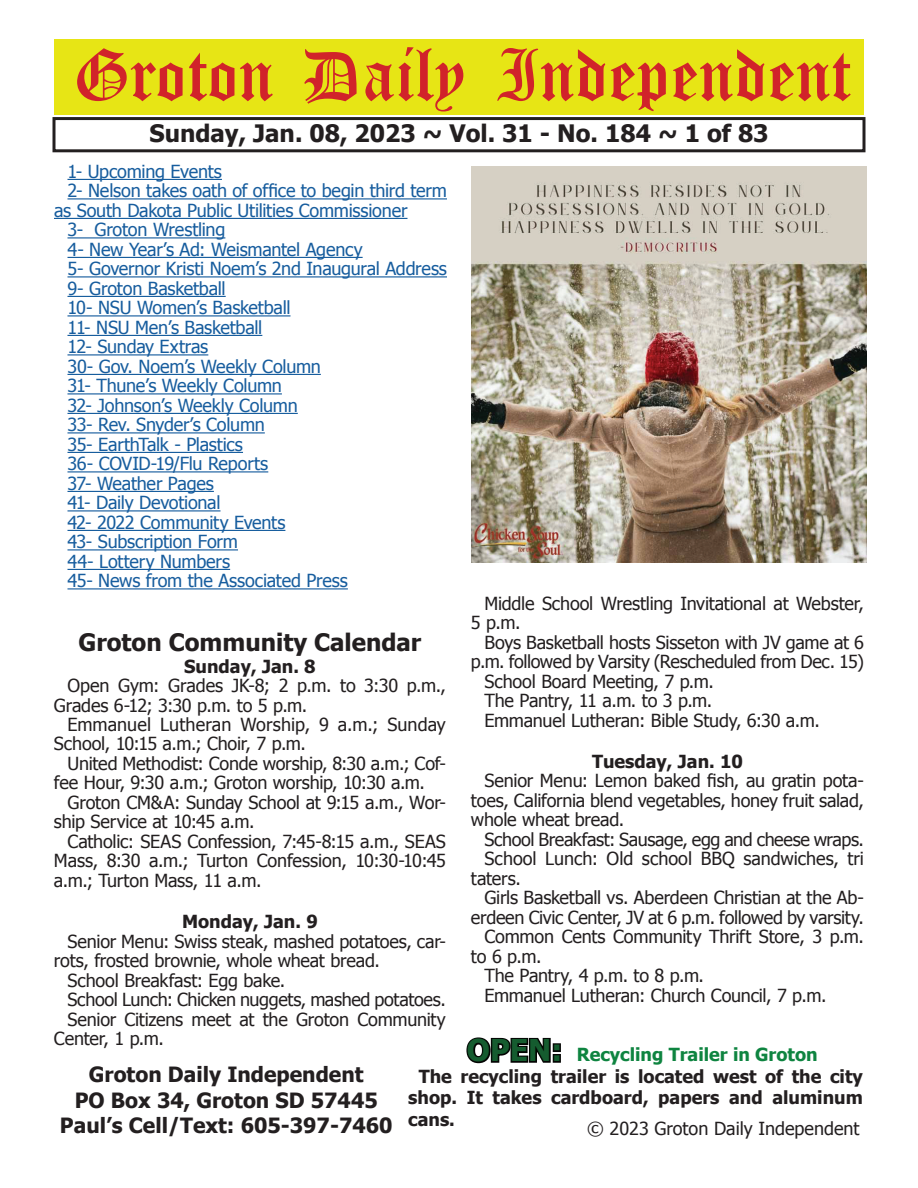
<style>
.page{position:relative;width:918px;height:1188px;background:#fff}
.page>*{position:absolute;margin:0;border:0;box-sizing:border-box;transform-origin:0 0}
.t1{font:54px "Old English Five";color:#d1232a}
.t2{font:700 24px "Tahoma";color:#231f20}
.t3{font:700 21px/25.2px "Tahoma";color:#231f20;text-align:center}
.t4{font:18px/19.5px "Tahoma";letter-spacing:-.01em;color:#231f20}
.t5{font:18px "Tahoma";letter-spacing:-.01em;color:#175d9e}
.t6{font:700 18px "Tahoma";color:#231f20}
.t7{font:700 18px "Tahoma";color:#0e8440}
.s1{font-size:30px;color:#040503}
</style>
<div class="page">
<div style="left:52px;top:117px;width:814px;height:35px;border:3px solid #231f20"></div>
<div style="left:54px;top:40px;width:810px;height:75px;background:#e7e515"></div>
<img style="left:471px;top:166px;width:396px;height:396px">
<hr style="left:68px;top:179px;width:154px;height:1px;background:#175d9e">
<hr style="left:68px;top:198px;width:379px;height:1px;background:#175d9e">
<hr style="left:54px;top:218px;width:353px;height:1px;background:#175d9e">
<hr style="left:68px;top:237px;width:157px;height:1px;background:#175d9e">
<hr style="left:68px;top:257px;width:295px;height:1px;background:#175d9e">
<hr style="left:68px;top:276px;width:379px;height:1px;background:#175d9e">
<hr style="left:68px;top:296px;width:158px;height:1px;background:#175d9e">
<hr style="left:68px;top:315px;width:223px;height:1px;background:#175d9e">
<hr style="left:68px;top:335px;width:194px;height:1px;background:#175d9e">
<hr style="left:68px;top:354px;width:140px;height:1px;background:#175d9e">
<hr style="left:68px;top:374px;width:253px;height:1px;background:#175d9e">
<hr style="left:68px;top:393px;width:214px;height:1px;background:#175d9e">
<hr style="left:68px;top:413px;width:230px;height:1px;background:#175d9e">
<hr style="left:68px;top:432px;width:197px;height:1px;background:#175d9e">
<hr style="left:68px;top:452px;width:175px;height:1px;background:#175d9e">
<hr style="left:68px;top:471px;width:200px;height:1px;background:#175d9e">
<hr style="left:68px;top:491px;width:146px;height:1px;background:#175d9e">
<hr style="left:68px;top:510px;width:153px;height:1px;background:#175d9e">
<hr style="left:68px;top:530px;width:217px;height:1px;background:#175d9e">
<hr style="left:68px;top:549px;width:170px;height:1px;background:#175d9e">
<hr style="left:68px;top:569px;width:162px;height:1px;background:#175d9e">
<hr style="left:68px;top:588px;width:280px;height:1px;background:#175d9e">
<h1 class="t1" style="left:73px;top:50px;width:779px">Groton Daily Independent</h1>
<h2 class="t2" style="left:150px;top:116px;width:621px">Sunday, Jan. 08, 2023 ~ Vol. 31 - No. 184 ~ 1 of 83</h2>
<p class="t5" style="left:68px;top:159px;width:156px">1- Upcoming Events</p>
<p class="t5" style="left:68px;top:179px;width:381px">2- Nelson takes oath of office to begin third term</p>
<p class="t5" style="left:54px;top:198px;width:355px">as South Dakota Public Utilities Commissioner</p>
<p class="t5" style="left:68px;top:218px;width:159px">3- Groton Wrestling</p>
<p class="t5" style="left:68px;top:237px;width:297px">4- New Year’s Ad: Weismantel Agency</p>
<p class="t5" style="left:68px;top:257px;width:381px">5- Governor Kristi Noem’s 2nd Inaugural Address</p>
<p class="t5" style="left:68px;top:276px;width:160px">9- Groton Basketball</p>
<p class="t5" style="left:68px;top:296px;width:225px">10- NSU Women’s Basketball</p>
<p class="t5" style="left:68px;top:315px;width:196px">11- NSU Men’s Basketball</p>
<p class="t5" style="left:68px;top:335px;width:142px">12- Sunday Extras</p>
<p class="t5" style="left:68px;top:354px;width:255px">30- Gov. Noem’s Weekly Column</p>
<p class="t5" style="left:68px;top:374px;width:216px">31- Thune’s Weekly Column</p>
<p class="t5" style="left:68px;top:393px;width:232px">32- Johnson’s Weekly Column</p>
<p class="t5" style="left:68px;top:413px;width:199px">33- Rev. Snyder’s Column</p>
<p class="t5" style="left:68px;top:432px;width:177px">35- EarthTalk - Plastics</p>
<p class="t5" style="left:68px;top:452px;width:202px">36- COVID-19/Flu Reports</p>
<p class="t5" style="left:68px;top:471px;width:148px">37- Weather Pages</p>
<p class="t5" style="left:68px;top:491px;width:155px">41- Daily Devotional</p>
<p class="t5" style="left:68px;top:510px;width:219px">42- 2022 Community Events</p>
<p class="t5" style="left:68px;top:530px;width:172px">43- Subscription Form</p>
<p class="t5" style="left:68px;top:549px;width:164px">44- Lottery Numbers</p>
<p class="t5" style="left:68px;top:569px;width:282px">45- News from the Associated Press</p>
<p class="t4" style="left:471px;top:593px;width:394px;text-indent:14px">Middle School Wrestling Invitational at Webster,<br>5 p.m.</p>
<p class="t4" style="left:484px;top:632px;width:381px">Boys Basketball hosts Sisseton with JV game at 6</p>
<p class="t4" style="left:471px;top:651px;width:395px">p.m. followed by Varsity (Rescheduled from Dec. 15)</p>
<p class="t4" style="left:484px;top:671px;width:231px">School Board Meeting, 7 p.m.</p>
<p class="t4" style="left:484px;top:690px;width:229px">The Pantry, 11 a.m. to 3 p.m.</p>
<p class="t4" style="left:484px;top:710px;width:337px">Emmanuel Lutheran: Bible Study, 6:30 a.m.</p>
<p class="t6" style="left:592px;top:749px;width:153px">Tuesday, Jan. 10</p>
<p class="t4" style="left:471px;top:770px;width:395px;text-align:justify;text-indent:13px">Senior Menu: Lemon baked fish, au gratin pota&shy;toes, California blend vegetables, honey fruit salad, whole wheat bread.</p>
<p class="t4" style="left:484px;top:829px;width:381px">School Breakfast: Sausage, egg and cheese wraps.</p>
<p class="t4" style="left:484px;top:848px;width:381px">School Lunch: Old school BBQ sandwiches, tri</p>
<p class="t4" style="left:471px;top:868px;width:52px">taters.</p>
<p class="t4" style="left:484px;top:887px;width:381px">Girls Basketball vs. Aberdeen Christian at the Ab-</p>
<p class="t4" style="left:471px;top:907px;width:395px">erdeen Civic Center, JV at 6 p.m. followed by varsity.</p>
<p class="t4" style="left:484px;top:926px;width:381px">Common Cents Community Thrift Store, 3 p.m.</p>
<p class="t4" style="left:471px;top:946px;width:72px">to 6 p.m.</p>
<p class="t4" style="left:484px;top:965px;width:221px">The Pantry, 4 p.m. to 8 p.m.</p>
<p class="t4" style="left:484px;top:985px;width:344px">Emmanuel Lutheran: Church Council, 7 p.m.</p>
<h2 class="t2" style="left:79px;top:625px;width:344px">Groton Community Calendar</h2>
<p class="t6" style="left:184px;top:653px;width:133px">Sunday, Jan. 8</p>
<p class="t4" style="left:54px;top:675px;width:393px;text-indent:14px">Open Gym: Grades JK-8; 2 p.m. to 3:30 p.m.,<br>Grades 6-12; 3:30 p.m. to 5 p.m.</p>
<p class="t4" style="left:54px;top:714px;width:393px;text-indent:14px">Emmanuel Lutheran Worship, 9 a.m.; Sunday<br>School, 10:15 a.m.; Choir, 7 p.m.</p>
<p class="t4" style="left:54px;top:753px;width:393px;text-indent:14px">United Methodist: Conde worship, 8:30 a.m.; Cof&shy;fee Hour, 9:30 a.m.; Groton worship, 10:30 a.m.</p>
<p class="t4" style="left:54px;top:792px;width:393px;text-indent:14px">Groton CM&amp;A: Sunday School at 9:15 a.m., Wor&shy;ship Service at 10:45 a.m.</p>
<p class="t4" style="left:54px;top:831px;width:393px;text-align:justify;text-indent:14px">Catholic: SEAS Confession, 7:45-8:15 a.m., SEAS Mass, 8:30 a.m.; Turton Confession, 10:30-10:45 a.m.; Turton Mass, 11 a.m.</p>
<p class="t6" style="left:182px;top:909px;width:137px">Monday, Jan. 9</p>
<p class="t4" style="left:67px;top:930px;width:380px">Senior Menu: Swiss steak, mashed potatoes, car-</p>
<p class="t4" style="left:54px;top:950px;width:327px">rots, frosted brownie, whole wheat bread.</p>
<p class="t4" style="left:67px;top:969px;width:219px">School Breakfast: Egg bake.</p>
<p class="t4" style="left:67px;top:989px;width:380px">School Lunch: Chicken nuggets, mashed potatoes.</p>
<p class="t4" style="left:67px;top:1008px;width:380px">Senior Citizens meet at the Groton Community</p>
<p class="t4" style="left:54px;top:1028px;width:111px">Center, 1 p.m.</p>
<p class="t7" style="left:467px;top:1042px;width:352px"><span class="s1">OPEN:</span> Recycling Trailer in Groton</p>
<p class="t6" style="left:419px;top:1064px;width:446px">The recycling trailer is located west of the city</p>
<p class="t6" style="left:408px;top:1085px;width:456px">shop. It takes cardboard, papers and aluminum</p>
<p class="t6" style="left:408px;top:1107px;width:48px">cans.</p>
<p class="t3" style="left:60px;top:1061px;width:334px">Groton Daily Independent<br>PO Box 34, Groton SD 57445<br>Paul’s Cell/Text: 605-397-7460</p>
<p class="t4" style="left:587px;top:1118px;width:274px">© 2023 Groton Daily Independent</p>
</div>
